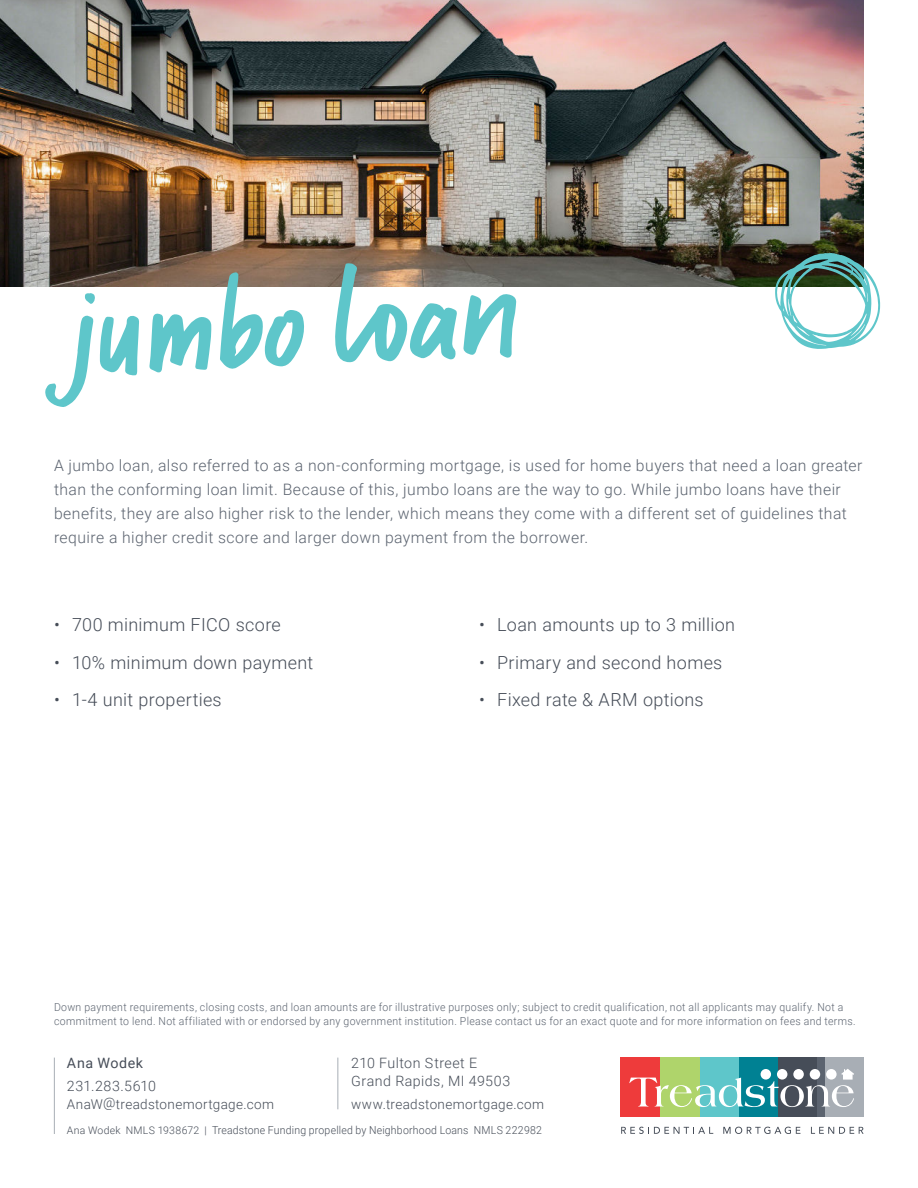
<style>
.page{position:relative;width:918px;height:1188px;background:#fff}
.page>*{position:absolute;margin:0;border:0;box-sizing:border-box;transform-origin:0 0}
.t1{font:300 18px "Roboto";letter-spacing:.015em;color:#464d58}
.t2{font:300 15.75px/24px "Roboto";letter-spacing:.025em;color:#5b636f}
.t3{font:300 14.25px/17.7px "Roboto";letter-spacing:.03em;color:#464d58}
.t4{font:14.25px "Roboto";letter-spacing:.04em;color:#464d58}
.t5{font:300 13.5px "Roboto";letter-spacing:.03em;color:#464d58}
.t6{font:300 10.95px/13.5px "Roboto";letter-spacing:.03em;color:#5b636f;scale:.95 1}
.t7{font:300 10.95px "Roboto";letter-spacing:.02em;color:#464d58;scale:.95 1}
.s1{font-size:10.5px}
</style>
<div class="page">
<div style="left:739px;top:1058px;width:39px;height:59px;background:#008193"></div>
<div style="left:621px;top:1058px;width:39px;height:59px;background:#ee3b3b"></div>
<div style="left:778px;top:1058px;width:39px;height:59px;background:#464d58"></div>
<div style="left:825px;top:1058px;width:39px;height:59px;background:#a8aeb5"></div>
<div style="left:699px;top:1058px;width:40px;height:59px;background:#5ec6ca"></div>
<div style="left:660px;top:1058px;width:39px;height:59px;background:#afd46b"></div>
<div style="left:817px;top:1058px;width:8px;height:59px;background:#5b636f"></div>
<svg style="left:629px;top:1069px;width:225px;height:38px"></svg>
<svg style="left:621px;top:1127px;width:92px;height:7px"></svg>
<svg style="left:723px;top:1127px;width:77px;height:7px"></svg>
<svg style="left:811px;top:1127px;width:53px;height:7px"></svg>
<hr style="left:54px;top:1058px;width:1px;height:76px;background:#a8aeb5">
<hr style="left:337px;top:1058px;width:1px;height:51px;background:#a8aeb5">
<img style="left:0;top:0;width:864px;height:287px">
<svg style="left:775px;top:253px;width:105px;height:96px"></svg>
<svg style="left:149px;top:313px;width:62px;height:60px"></svg>
<svg style="left:100px;top:315px;width:39px;height:60px"></svg>
<svg style="left:220px;top:272px;width:85px;height:97px"></svg>
<svg style="left:45px;top:315px;width:49px;height:92px"></svg>
<svg style="left:85px;top:293px;width:10px;height:11px"></svg>
<svg style="left:463px;top:294px;width:53px;height:64px"></svg>
<svg style="left:335px;top:263px;width:122px;height:99px"></svg>
<p class="t2" style="left:54px;top:455px;width:810px">A jumbo loan, also referred to as a non-conforming mortgage, is used for home buyers that need a loan greater than the conforming loan limit. Because of this, jumbo loans are the way to go. While jumbo loans have their benefits, they are also higher risk to the lender, which means they come with a different set of guidelines that require a higher credit score and larger down payment from the borrower.</p>
<p class="t1" style="left:54px;top:618px;width:228px">• 700 minimum FICO score</p>
<p class="t1" style="left:54px;top:655px;width:261px">• 10% minimum down payment</p>
<p class="t1" style="left:54px;top:693px;width:169px">• 1-4 unit properties</p>
<p class="t1" style="left:479px;top:618px;width:257px">• Loan amounts up to 3 million</p>
<p class="t1" style="left:479px;top:655px;width:245px">• Primary and second homes</p>
<p class="t1" style="left:479px;top:693px;width:226px">• Fixed rate &amp; ARM options</p>
<p class="t6" style="left:54px;top:1001px;width:845px">Down payment requirements, closing costs, and loan amounts are for illustrative purposes only; subject to credit qualification, not all applicants may qualify. Not a commitment to lend. Not affiliated with or endorsed by any government institution. Please contact us for an exact quote and for more information on fees and terms.</p>
<p class="t3" style="left:351px;top:1056px;width:161px">210 Fulton Street E<br>Grand Rapids, MI 49503</p>
<p class="t5" style="left:351px;top:1099px;width:195px">www.treadstonemortgage.com</p>
<p class="t7" style="left:67px;top:1126px;width:502px"><span class="s1">Ana Wodek NMLS 1938672 |</span> Treadstone Funding propelled by Neighborhood Loans NMLS 222982</p>
<p class="t4" style="left:67px;top:1055px;width:78px">Ana Wodek</p>
<p class="t3" style="left:67px;top:1079px;width:91px">231.283.5610</p>
<p class="t5" style="left:67px;top:1099px;width:209px">AnaW@treadstonemortgage.com</p>
</div>
